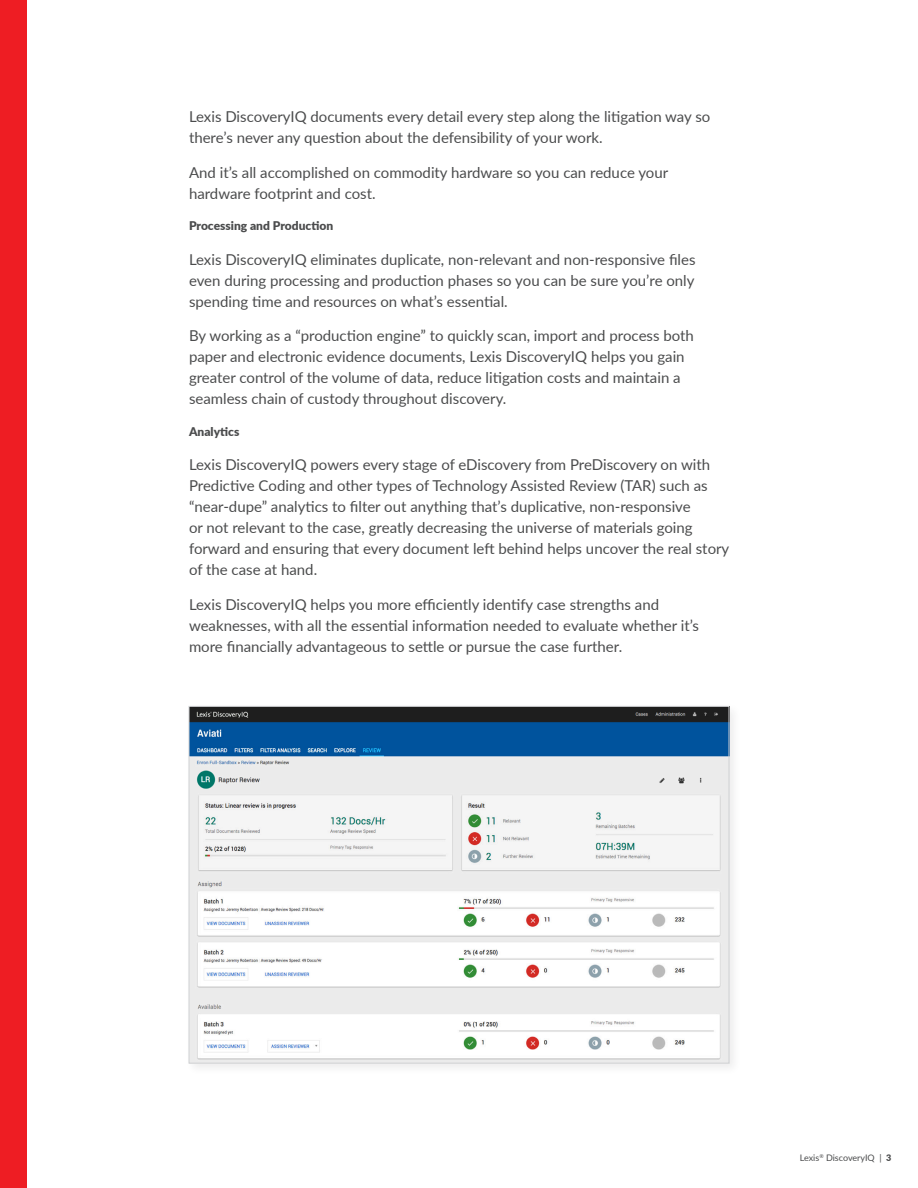
<style>
.page{position:relative;width:918px;height:1188px;background:#fff}
.page>*{position:absolute;margin:0;border:0;box-sizing:border-box;transform-origin:0 0}
.body_copy{font:15px/21px "Lato";color:#4b4c4d}
.Subhead{font:900 12px "Lato";color:#4b4c4d}
.t1{font:9px "Lato";letter-spacing:-.005em;color:#4b4c4d}
.s1{font-weight:900}
</style>
<div class="page">
<div style="left:0;top:0;width:27px;height:1188px;background:#ee1d23"></div>
<div style="left:185px;top:702px;width:557px;height:374px;background:#231f20;opacity:.08"></div>
<img style="left:191px;top:708px;width:536px;height:354px">
<p class="body_copy" style="left:189px;top:106px;width:523px">Lexis DiscoveryIQ documents every detail every step along the litigation way so there’s never any question about the defensibility of your work.</p>
<p class="body_copy" style="left:189px;top:161px;width:481px">And it’s all accomplished on commodity hardware so you can reduce your hardware footprint and cost.</p>
<p class="Subhead" style="left:189px;top:217px;width:146px">Processing and Production</p>
<p class="body_copy" style="left:189px;top:248px;width:508px;text-align:justify">Lexis DiscoveryIQ eliminates duplicate, non-relevant and non-responsive files even during processing and production phases so you can be sure you’re only spending time and resources on what’s essential.</p>
<p class="body_copy" style="left:189px;top:325px;width:506px">By working as a “production engine” to quickly scan, import and process both paper and electronic evidence documents, Lexis DiscoveryIQ helps you gain greater control of the volume of data, reduce litigation costs and maintain a seamless chain of custody throughout discovery.</p>
<p class="Subhead" style="left:189px;top:422px;width:52px">Analytics</p>
<p class="body_copy" style="left:189px;top:454px;width:542px">Lexis DiscoveryIQ powers every stage of eDiscovery from PreDiscovery on with Predictive Coding and other types of Technology Assisted Review (TAR) such as “near-dupe” analytics to filter out anything that’s duplicative, non-responsive<br>or not relevant to the case, greatly decreasing the universe of materials going forward and ensuring that every document left behind helps uncover the real story of the case at hand.</p>
<p class="body_copy" style="left:189px;top:593px;width:512px">Lexis DiscoveryIQ helps you more efficiently identify case strengths and weaknesses, with all the essential information needed to evaluate whether it’s more financially advantageous to settle or pursue the case further.</p>
<p class="t1" style="left:800px;top:1151px;width:93px">Lexis<sup>®</sup> DiscoveryIQ | <span class="s1">3</span></p>
</div>
